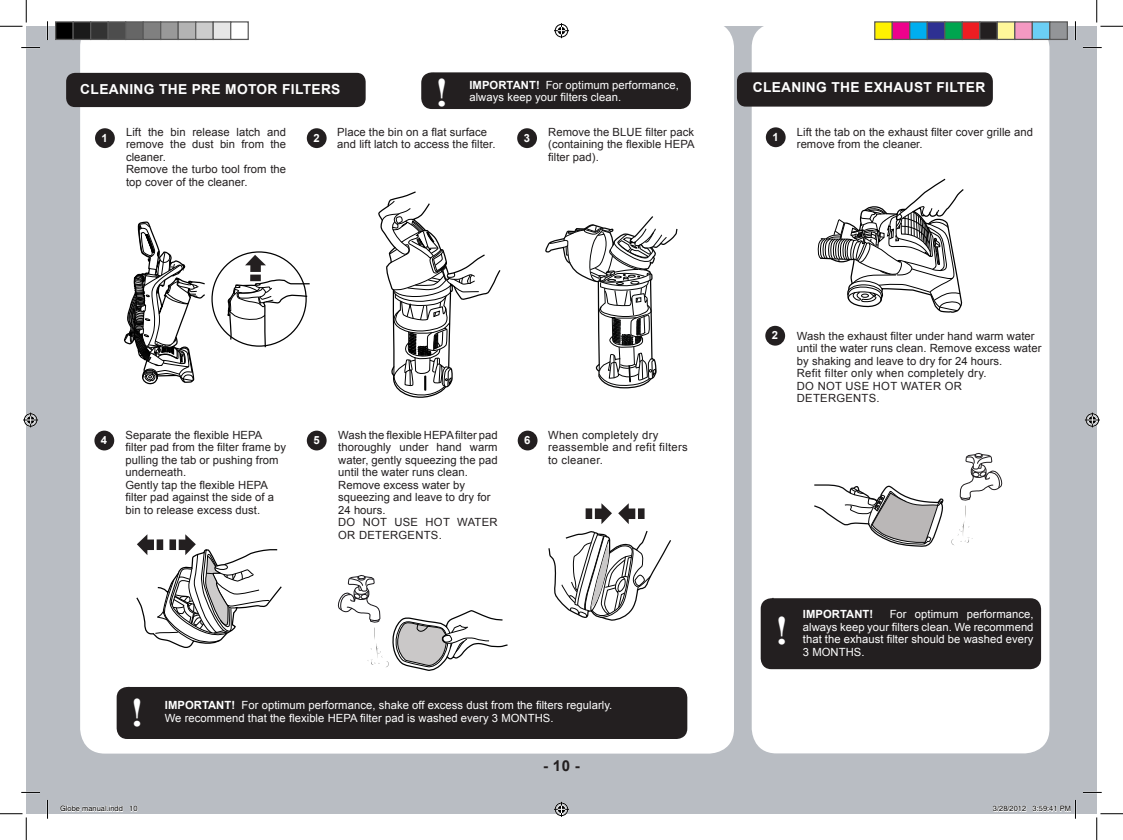
<style>
.page{position:relative;width:1123px;height:840px;background:#fff}
.page>*{position:absolute;margin:0;border:0;box-sizing:border-box;transform-origin:0 0}
.t1{font:700 37.5px "Century Schoolbook";color:#fff}
.t2{font:700 15px "Arial";color:#231f20}
.t3{font:700 13.75px "Arial";letter-spacing:.025em;color:#fff}
.t4{font:11.25px/12.5px "Arial";letter-spacing:.005em;color:#231f20}
.t5{font:11.25px/12.5px "Arial";letter-spacing:.005em;color:#fff;text-align:justify}
.t6{font:11.25px/12.5px "Arial";letter-spacing:.025em;color:#231f20}
.t7{font:700 11.25px "Arial";letter-spacing:.005em;color:#fff}
.t8{font:7.5px "Helvetica";color:#000}
.s1{font-weight:700}
</style>
<div class="page">
<div style="left:26px;top:26px;width:1070px;height:787px;background:#b9bdc3"></div>
<div style="left:751px;top:26px;width:298px;height:727px;background:#fff"></div>
<div style="left:80px;top:26px;width:654px;height:727px;background:#fff"></div>
<div style="left:66px;top:73px;width:300px;height:34px;background:#231f20;border-radius:9px"></div>
<div style="left:95px;top:128px;width:20px;height:20px;background:#231f20;border-radius:50%"></div>
<div style="left:307px;top:128px;width:20px;height:20px;background:#231f20;border-radius:50%"></div>
<svg style="left:517px;top:128px;width:20px;height:20px"></svg>
<svg style="left:521px;top:130px;width:12px;height:15px"></svg>
<div style="left:94px;top:430px;width:20px;height:20px;background:#231f20;border-radius:50%"></div>
<svg style="left:99px;top:430px;width:10px;height:2px"></svg>
<div style="left:518px;top:430px;width:19px;height:20px;background:#231f20;border-radius:50%"></div>
<svg style="left:307px;top:430px;width:20px;height:20px"></svg>
<svg style="left:311px;top:433px;width:11px;height:14px"></svg>
<div style="left:421px;top:72px;width:270px;height:37px;background:#231f20;border-radius:11px"></div>
<div style="left:117px;top:686px;width:570px;height:52px;background:#231f20;border-radius:11px"></div>
<div style="left:737px;top:72px;width:256px;height:34px;background:#231f20;border-radius:9px"></div>
<div style="left:766px;top:127px;width:19px;height:20px;background:#231f20;border-radius:50%"></div>
<svg style="left:765px;top:325px;width:20px;height:20px"></svg>
<svg style="left:769px;top:327px;width:11px;height:14px"></svg>
<div style="left:760px;top:598px;width:281px;height:70px;background:#231f20;border-radius:11px"></div>
<svg style="left:123px;top:221px;width:83px;height:164px;background:#c8c8c8"></svg>
<div style="left:545px;top:215px;width:133px;height:299px;background:#fff"></div>
<svg style="left:549px;top:224px;width:118px;height:174px;background:#d9d9d9"></svg>
<svg style="left:376px;top:190px;width:125px;height:226px;background:#e3e3e3"></svg>
<svg style="left:227px;top:255px;width:84px;height:93px;background:#dedede"></svg>
<svg style="left:336px;top:526px;width:173px;height:146px;background:#f0f0f0"></svg>
<svg style="left:951px;top:404px;width:53px;height:146px;background:#f4f4f4"></svg>
<svg style="left:813px;top:483px;width:132px;height:64px"></svg>
<svg style="left:817px;top:178px;width:147px;height:135px;background:#d6d6d6"></svg>
<svg style="left:136px;top:534px;width:147px;height:114px;background:#dad9da"></svg>
<svg style="left:547px;top:503px;width:125px;height:118px;background:#ddd"></svg>
<svg style="left:21px;top:47px;width:19px;height:1px"></svg>
<svg style="left:1083px;top:47px;width:18px;height:1px"></svg>
<svg style="left:47px;top:21px;width:1px;height:19px"></svg>
<svg style="left:47px;top:800px;width:1px;height:18px"></svg>
<svg style="left:1074px;top:21px;width:2px;height:19px"></svg>
<svg style="left:0;top:0;width:27px;height:27px"></svg>
<svg style="left:0;top:813px;width:27px;height:26px"></svg>
<svg style="left:1096px;top:0;width:27px;height:27px"></svg>
<svg style="left:1096px;top:813px;width:27px;height:26px"></svg>
<svg style="left:554px;top:23px;width:15px;height:15px"></svg>
<svg style="left:554px;top:801px;width:15px;height:15px"></svg>
<svg style="left:23px;top:412px;width:15px;height:15px"></svg>
<svg style="left:1085px;top:412px;width:14px;height:15px"></svg>
<div style="left:56px;top:22px;width:17px;height:17px;background:#000"></div>
<div style="left:55px;top:21px;width:19px;height:19px;border:1px solid #595959"></div>
<div style="left:73px;top:22px;width:18px;height:17px;background:#1a1a1a"></div>
<div style="left:73px;top:21px;width:18px;height:19px;border:1px solid #595959"></div>
<div style="left:91px;top:22px;width:17px;height:17px;background:#333"></div>
<div style="left:90px;top:21px;width:19px;height:19px;border:1px solid #595959"></div>
<div style="left:108px;top:22px;width:18px;height:17px;background:#4d4d4d"></div>
<div style="left:108px;top:21px;width:18px;height:19px;border:1px solid #595959"></div>
<div style="left:126px;top:22px;width:17px;height:17px;background:#666"></div>
<div style="left:125px;top:21px;width:19px;height:19px;border:1px solid #595959"></div>
<div style="left:143px;top:22px;width:18px;height:17px;background:#808080"></div>
<div style="left:143px;top:21px;width:18px;height:19px;border:1px solid #595959"></div>
<div style="left:161px;top:22px;width:17px;height:17px;background:#999"></div>
<div style="left:160px;top:21px;width:19px;height:19px;border:1px solid #595959"></div>
<div style="left:178px;top:22px;width:18px;height:17px;background:#b3b3b3"></div>
<div style="left:178px;top:21px;width:18px;height:19px;border:1px solid #595959"></div>
<div style="left:196px;top:22px;width:17px;height:17px;background:#ccc"></div>
<div style="left:195px;top:21px;width:19px;height:19px;border:1px solid #595959"></div>
<div style="left:213px;top:22px;width:18px;height:17px;background:#e6e6e6"></div>
<div style="left:213px;top:21px;width:18px;height:19px;border:1px solid #595959"></div>
<div style="left:231px;top:22px;width:17px;height:17px;background:#fff"></div>
<div style="left:230px;top:21px;width:19px;height:19px;border:1px solid #595959"></div>
<div style="left:874px;top:22px;width:18px;height:17px;background:#fff101"></div>
<div style="left:874px;top:21px;width:19px;height:19px;border:1px solid #595959"></div>
<div style="left:892px;top:22px;width:17px;height:17px;background:#ed028c"></div>
<div style="left:891px;top:21px;width:19px;height:19px;border:1px solid #595959"></div>
<div style="left:909px;top:22px;width:18px;height:17px;background:#00aeef"></div>
<div style="left:909px;top:21px;width:19px;height:19px;border:1px solid #595959"></div>
<div style="left:927px;top:22px;width:17px;height:17px;background:#2e3092"></div>
<div style="left:926px;top:21px;width:19px;height:19px;border:1px solid #595959"></div>
<div style="left:944px;top:22px;width:18px;height:17px;background:#00a54f"></div>
<div style="left:944px;top:21px;width:19px;height:19px;border:1px solid #595959"></div>
<div style="left:962px;top:22px;width:17px;height:17px;background:#ee1d23"></div>
<div style="left:961px;top:21px;width:19px;height:19px;border:1px solid #595959"></div>
<div style="left:979px;top:22px;width:18px;height:17px;background:#231f20"></div>
<div style="left:979px;top:21px;width:19px;height:19px;border:1px solid #595959"></div>
<div style="left:997px;top:22px;width:17px;height:17px;background:#fff79a"></div>
<div style="left:996px;top:21px;width:19px;height:19px;border:1px solid #595959"></div>
<div style="left:1014px;top:22px;width:18px;height:17px;background:#f499c2"></div>
<div style="left:1014px;top:21px;width:19px;height:19px;border:1px solid #595959"></div>
<div style="left:1032px;top:22px;width:17px;height:17px;background:#6bcff6"></div>
<div style="left:1031px;top:21px;width:19px;height:19px;border:1px solid #595959"></div>
<div style="left:1049px;top:22px;width:18px;height:17px;background:#939598"></div>
<div style="left:1049px;top:21px;width:19px;height:19px;border:1px solid #595959"></div>
<svg style="left:60px;top:805px;width:63px;height:6px"></svg>
<svg style="left:129px;top:805px;width:9px;height:6px"></svg>
<svg style="left:992px;top:805px;width:34px;height:6px"></svg>
<svg style="left:1032px;top:800px;width:44px;height:18px"></svg>
<p class="t1" style="left:436px;top:63px;width:13px">!</p>
<p class="t5" style="left:469px;top:79px;width:211px"><span class="s1">IMPORTANT!</span> For optimum performance,</p>
<p class="t3" style="left:80px;top:79px;width:262px">CLEANING THE PRE MOTOR FILTERS</p>
<p class="t4" style="left:126px;top:126px;width:162px;text-align:justify">Lift the bin release latch and remove the dust bin from the cleaner.</p>
<p class="t4" style="left:126px;top:163px;width:162px">Remove the turbo tool from the top cover of the cleaner.</p>
<p class="t5" style="left:469px;top:91px;width:153px">always keep your filters clean.</p>
<p class="t7" style="left:102px;top:130px;width:8px">1</p>
<p class="t4" style="left:337px;top:126px;width:160px">Place the bin on a flat surface and lift latch to access the filter.</p>
<p class="t7" style="left:313px;top:130px;width:8px">2</p>
<p class="t4" style="left:548px;top:126px;width:148px;text-align:justify">Remove the BLUE filter pack (containing the flexible HEPA filter pad).</p>
<p class="t7" style="left:524px;top:130px;width:8px">3</p>
<p class="t4" style="left:125px;top:428px;width:162px">Separate the flexible HEPA filter pad from the filter frame by pulling the tab or pushing from underneath.</p>
<p class="t4" style="left:125px;top:478px;width:150px">Gently tap the flexible HEPA filter pad against the side of a bin to release excess dust.</p>
<p class="t4" style="left:338px;top:428px;width:161px;text-align:justify">Wash the flexible HEPA filter pad thoroughly under hand warm water, gently squeezing the pad until the water runs clean.</p>
<p class="t4" style="left:338px;top:478px;width:154px">Remove excess water by squeezing and leave to dry for<br>24 hours.</p>
<p class="t6" style="left:338px;top:516px;width:161px">DO NOT USE HOT WATER<br>OR DETERGENTS.</p>
<p class="t7" style="left:101px;top:432px;width:8px">4</p>
<p class="t6" style="left:548px;top:428px;width:141px">When completely dry reassemble and refit filters to cleaner.</p>
<p class="t7" style="left:313px;top:432px;width:8px">5</p>
<p class="t7" style="left:524px;top:432px;width:8px">6</p>
<p class="t1" style="left:132px;top:682px;width:13px">!</p>
<p class="t5" style="left:165px;top:698px;width:449px"><span class="s1">IMPORTANT!</span> For optimum performance, shake off excess dust from the filters regularly.</p>
<p class="t5" style="left:165px;top:711px;width:390px">We recommend that the flexible HEPA filter pad is washed every 3 MONTHS.</p>
<p class="t2" style="left:543px;top:755px;width:38px">- 10 -</p>
<p class="t3" style="left:752px;top:78px;width:234px">CLEANING THE EXHAUST FILTER</p>
<p class="t7" style="left:772px;top:129px;width:8px">1</p>
<p class="t4" style="left:797px;top:125px;width:238px">Lift the tab on the exhaust filter cover grille and remove from the cleaner.</p>
<p class="t7" style="left:772px;top:327px;width:8px">2</p>
<p class="t4" style="left:797px;top:329px;width:246px">Wash the exhaust filter under hand warm water until the water runs clean. Remove excess water by shaking and leave to dry for 24 hours.</p>
<p class="t6" style="left:797px;top:367px;width:191px">Refit filter only when completely dry.</p>
<p class="t6" style="left:797px;top:379px;width:167px">DO NOT USE HOT WATER OR<br>DETERGENTS.</p>
<p class="t4" style="left:771px;top:596px;width:5px">!</p>
<p class="t1" style="left:776px;top:600px;width:13px">!</p>
<p class="t5" style="left:803px;top:608px;width:232px;text-indent:87px">For optimum performance, always keep your filters clean. We recommend that the exhaust filter should be washed every 3 MONTHS.</p>
<p class="t7" style="left:803px;top:606px;width:72px">IMPORTANT!</p>
<p class="t8" style="left:60px;top:803px;width:79px">Globe manual.indd 10</p>
<p class="t8" style="left:993px;top:803px;width:79px">3/28/2012 3:59:41 PM</p>
</div>
